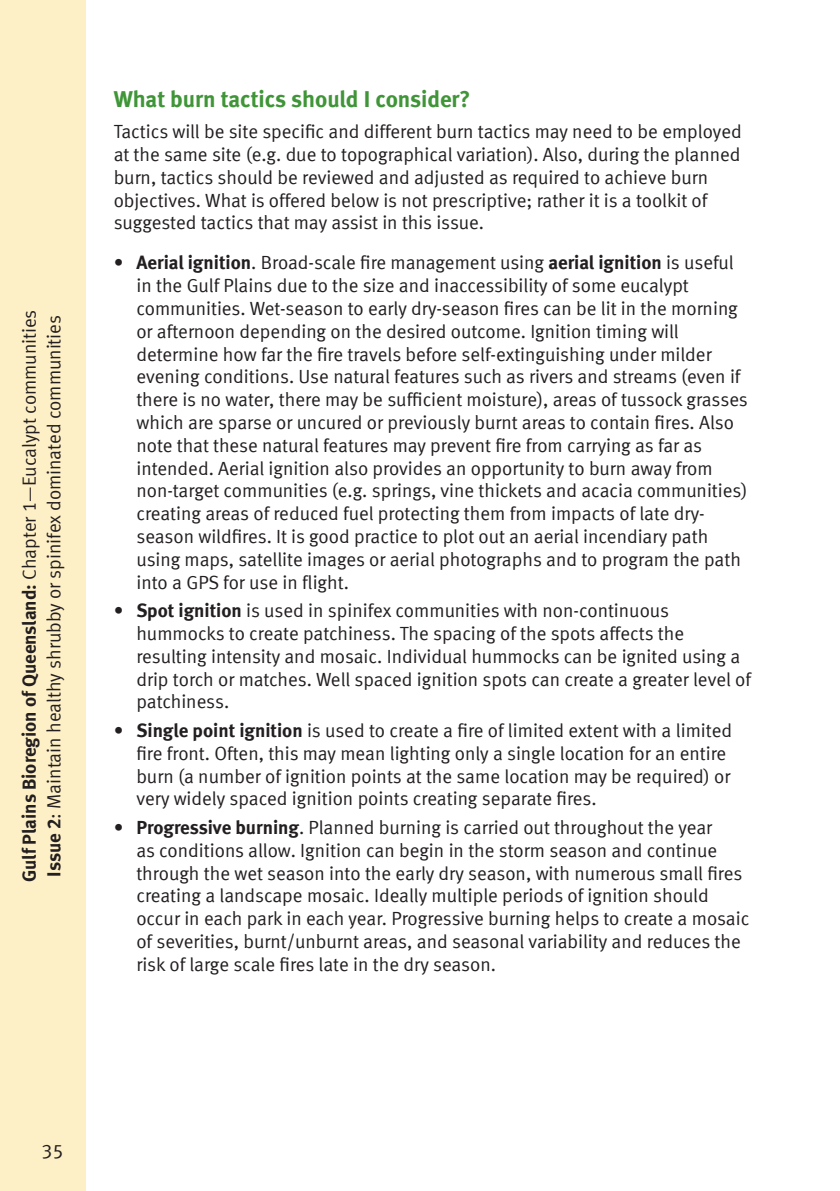
<style>
.page{position:relative;width:840px;height:1191px;background:#fff}
.page>*{position:absolute;margin:0;border:0;box-sizing:border-box;transform-origin:0 0}
.Subheading_2{font:23px "Meta Bold LF";color:#3f9537}
.t1{font:20px "Meta Normal LF";color:#231f20}
.Body_text{font:19px/22.8px "Meta Normal LF";color:#231f20}
.t2{font:19px "Meta Bold LF";color:#231f20}
.s1{font-family:"Meta Normal LF"}
.s2{font-family:"Meta Bold LF"}
</style>
<div class="page">
<div style="left:0;top:0;width:85px;height:1190px;background:#fef0c6"></div>
<p class="t2" style="left:18px;top:881px;width:574px;rotate:-90deg">Gulf Plains Bioregion of Queensland: <span class="s1">Chapter 1—Eucalypt communities</span></p>
<p class="Body_text" style="left:42px;top:876px;width:563px;rotate:-90deg"><span class="s2">Issue 2</span>: Maintain healthy shrubby or spinifex dominated communities</p>
<p class="Subheading_2" style="left:114px;top:85px;width:358px">What burn tactics should I consider?</p>
<p class="Body_text" style="left:114px;top:120px;width:629px">Tactics will be site specific and different burn tactics may need to be employed at the same site (e.g. due to topographical variation). Also, during the planned burn, tactics should be reviewed and adjusted as required to achieve burn objectives. What is offered below is not prescriptive; rather it is a toolkit of suggested tactics that may assist in this issue.</p>
<p class="Body_text" style="left:136px;top:251px;width:613px;text-indent:-23px">• <span class="s2">Aerial ignition</span>. Broad-scale fire management using <span class="s2">aerial ignition</span> is useful in the Gulf Plains due to the size and inaccessibility of some eucalypt communities. Wet-season to early dry-season fires can be lit in the morning or afternoon depending on the desired outcome. Ignition timing will determine how far the fire travels before self-extinguishing under milder evening conditions. Use natural features such as rivers and streams (even if there is no water, there may be sufficient moisture), areas of tussock grasses which are sparse or uncured or previously burnt areas to contain fires. Also note that these natural features may prevent fire from carrying as far as intended. Aerial ignition also provides an opportunity to burn away from non-target communities (e.g. springs, vine thickets and acacia communities) creating areas of reduced fuel protecting them from impacts of late dry&shy;season wildfires. It is good practice to plot out an aerial incendiary path using maps, satellite images or aerial photographs and to program the path into a GPS for use in flight.</p>
<p class="Body_text" style="left:136px;top:599px;width:616px;text-indent:-23px">• <span class="s2">Spot ignition</span> is used in spinifex communities with non-continuous hummocks to create patchiness. The spacing of the spots affects the resulting intensity and mosaic. Individual hummocks can be ignited using a drip torch or matches. Well spaced ignition spots can create a greater level of patchiness.</p>
<p class="Body_text" style="left:136px;top:718px;width:597px;text-indent:-23px">• <span class="s2">Single point ignition</span> is used to create a fire of limited extent with a limited fire front. Often, this may mean lighting only a single location for an entire burn (a number of ignition points at the same location may be required) or very widely spaced ignition points creating separate fires.</p>
<p class="Body_text" style="left:136px;top:815px;width:614px;text-indent:-23px">• <span class="s2">Progressive burning</span>. Planned burning is carried out throughout the year<br>as conditions allow. Ignition can begin in the storm season and continue through the wet season into the early dry season, with numerous small fires creating a landscape mosaic. Ideally multiple periods of ignition should occur in each park in each year. Progressive burning helps to create a mosaic of severities, burnt/unburnt areas, and seasonal variability and reduces the risk of large scale fires late in the dry season.</p>
<p class="t1" style="left:41px;top:1139px;width:24px">35</p>
</div>
